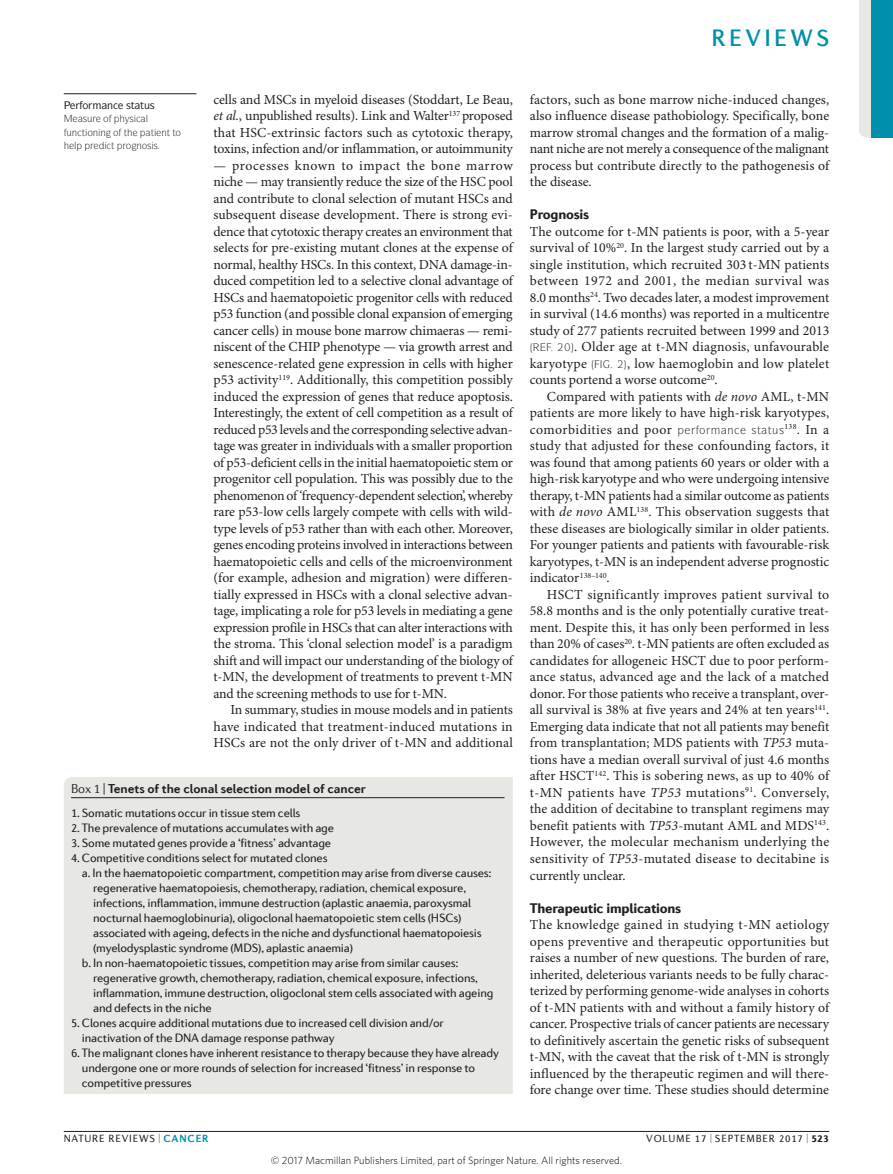
<style>
.page{position:relative;width:893px;height:1174px;background:#fff}
.page>*{position:absolute;margin:0;border:0;box-sizing:border-box;transform-origin:0 0}
.t1{font:500 24px "Diverda Sans Com";letter-spacing:.14em;color:#0090ab}
.Subhead_1{font:900 14.1px "Diverda Sans Com";letter-spacing:-.015em;color:#231f20}
.Body_text{font:13.8px/16.5px "Minion Pro";color:#231f20;text-align:justify}
.Body_first{font:13.8px/16.5px "Minion Pro";color:#231f20}
.Body_first-2{font:13.8px "Minion Pro";letter-spacing:.035em;color:#231f20}
.Box_title{font:700 13.05px "Diverda Sans Com";letter-spacing:-.005em;color:#231f20}
.Box_first{font:12.3px/15px "Diverda Sans Com";letter-spacing:-.015em;color:#231f20}
.t2{font:300 10.5px "Whitney";color:#000}
.t3{font:10.5px "Diverda Sans Com";letter-spacing:.075em;color:#231f20}
.Glossary_head_rule{font:500 10.5px "ITC Symbol Std";color:#231f20}
.Glossary_definition{font:9.75px "ITC Symbol Std";color:#231f20}
.s1{font-style:italic}
.s2{font-weight:300}
.s3{font-weight:700;color:#0090ab}
.s4{font-weight:900}
</style>
<div class="page">
<hr style="left:64px;top:1131px;width:765px;height:1px;background:#231f20">
<hr style="left:64px;top:93px;width:132px;height:1px;background:#231f20">
<div style="left:64px;top:777px;width:449px;height:317px;background:#e7e7e3"></div>
<hr style="left:71px;top:797px;width:434px;height:1px;background:#231f20">
<svg style="left:859px;top:0;width:13px;height:138px;background:#d5e0de"></svg>
<div style="left:872px;top:0;width:21px;height:138px;background:#0090ab"></div>
<h1 class="t1" style="left:711px;top:24px;width:119px">REVIEWS</h1>
<p class="Glossary_head_rule" style="left:82px;top:98px;width:74px">□ ■ ▲▼ ▼◆▲</p>
<p class="Glossary_definition" style="left:83px;top:113px;width:27px">▲◆ □</p>
<p class="Glossary_definition" style="left:67px;top:126px;width:62px">◆■ ▼□■■ □ ▼</p>
<p class="Glossary_definition" style="left:151px;top:126px;width:32px">▼ ■▼ ▼□</p>
<p class="Glossary_definition" style="left:74px;top:140px;width:4px">●</p>
<p class="Glossary_definition" style="left:111px;top:140px;width:48px">▼ □ ■□▲▲</p>
<p class="Body_text" style="left:213px;top:92px;width:301px">cells and MSCs in myeloid diseases (Stoddart, Le Beau, <span class="s1">et al.</span>, unpublished results). Link and Walter<sup>137</sup> proposed that HSC-extrinsic factors such as cytotoxic therapy, toxins, infection and/or inflammation, or autoimmunity</p>
<p class="Body_text" style="left:213px;top:158px;width:301px">— processes known to impact the bone marrow niche — may transiently reduce the size of the HSC pool and contribute to clonal selection of mutant HSCs and subsequent disease development. There is strong evi&shy;dence that cytotoxic therapy creates an environment that selects for pre-existing mutant clones at the expense of normal, healthy HSCs. In this context, DNA damage-in&shy;duced competition led to a selective clonal advantage of HSCs and haematopoietic progenitor cells with reduced p53 function (and possible clonal expansion of emerging cancer cells) in mouse bone marrow chimaeras — remi&shy;niscent of the CHIP phenotype — via growth arrest and senescence-related gene expression in cells with higher p53 activity<sup>119</sup>. Additionally, this competition possibly induced the expression of genes that reduce apoptosis.<br>Interestingly, the extent of cell competition as a result of reduced p53 levels and the corresponding selective advan&shy;tage was greater in individuals with a smaller proportion of p53‑deficient cells in the initial haematopoietic stem or progenitor cell population. This was possibly due to the phenomenon of ‘frequency-dependent selection’, whereby rare p53‑low cells largely compete with cells with wild&shy;type levels of p53 rather than with each other. Moreover, genes encoding proteins involved in interactions between haematopoietic cells and cells of the microenvironment (for example, adhesion and migration) were differen&shy;tially expressed in HSCs with a clonal selective advan&shy;tage, implicating a role for p53 levels in mediating a gene expression profile in HSCs that can alter interactions with the stroma. This ‘clonal selection model’ is a paradigm shift and will impact our understanding of the biology of t‑MN, the development of treatments to prevent t‑MN and the screening methods to use for t‑MN.</p>
<p class="Body_text" style="left:213px;top:702px;width:301px;text-indent:17px">In summary, studies in mouse models and in patients have indicated that treatment-induced mutations in HSCs are not the only driver of t‑MN and additional</p>
<p class="Box_title" style="left:71px;top:781px;width:296px"><span class="s2">Box 1 |</span> Tenets of the clonal selection model of cancer</p>
<p class="Box_first" style="left:71px;top:805px;width:231px">1. Somatic mutations occur in tissue stem cells</p>
<p class="Box_first" style="left:71px;top:820px;width:264px">2. The prevalence of mutations accumulates with age</p>
<p class="Box_first" style="left:71px;top:835px;width:262px">3. Some mutated genes provide a ‘fitness’ advantage</p>
<p class="Box_first" style="left:71px;top:850px;width:258px">4. Competitive conditions select for mutated clones</p>
<p class="Box_first" style="left:93px;top:865px;width:400px;text-indent:-11px">a. In the haematopoietic compartment, competition may arise from diverse causes: regenerative haematopoiesis, chemotherapy, radiation, chemical exposure, infections, inflammation, immune destruction (aplastic anaemia, paroxysmal nocturnal haemoglobinuria), oligoclonal haematopoietic stem cells (HSCs) associated with ageing, defects in the niche and dysfunctional haematopoiesis (myelodysplastic syndrome (MDS), aplastic anaemia)</p>
<p class="Box_first" style="left:93px;top:955px;width:402px;text-indent:-11px">b. In non-haematopoietic tissues, competition may arise from similar causes: regenerative growth, chemotherapy, radiation, chemical exposure, infections, inflammation, immune destruction, oligoclonal stem cells associated with ageing and defects in the niche</p>
<p class="Box_first" style="left:82px;top:1015px;width:364px;text-indent:-11px">5. Clones acquire additional mutations due to increased cell division and/or inactivation of the DNA damage response pathway</p>
<p class="Box_first" style="left:82px;top:1045px;width:418px;text-indent:-11px">6. The malignant clones have inherent resistance to therapy because they have already undergone one or more rounds of selection for increased ‘fitness’ in response to competitive pressures</p>
<p class="Body_text" style="left:530px;top:92px;width:301px">factors, such as bone marrow niche-induced changes, also influence disease pathobiology. Specifically, bone marrow stromal changes and the formation of a malig&shy;nant niche are not merely a consequence of the malignant process but contribute directly to the pathogenesis of the disease.</p>
<p class="Subhead_1" style="left:530px;top:206px;width:61px">Prognosis</p>
<p class="Body_first" style="left:530px;top:224px;width:301px">The outcome for t‑MN patients is poor, with a 5‑year</p>
<p class="Body_first" style="left:530px;top:240px;width:301px">survival of 10%<sup>20</sup>. In the largest study carried out by a</p>
<p class="Body_first" style="left:530px;top:257px;width:301px">single institution, which recruited 303 t‑MN patients</p>
<p class="Body_first-2" style="left:530px;top:273px;width:301px">between 1972 and 2001, the median survival was</p>
<p class="Body_first" style="left:530px;top:290px;width:301px">8.0 months<sup>24</sup>. Two decades later, a modest improvement</p>
<p class="Body_first" style="left:530px;top:306px;width:301px">in survival (14.6 months) was reported in a multicentre</p>
<p class="Body_first" style="left:530px;top:323px;width:301px">study of 277 patients recruited between 1999 and 2013</p>
<p class="Body_first" style="left:574px;top:339px;width:257px">. Older age at t‑MN diagnosis, unfavourable</p>
<p class="Body_first" style="left:530px;top:356px;width:59px">karyotype</p>
<p class="Body_first" style="left:530px;top:356px;width:301px;text-indent:97px">, low haemoglobin and low platelet counts portend a worse outcome<sup>20</sup>.</p>
<p class="Body_text" style="left:530px;top:389px;width:301px;text-indent:17px">Compared with patients with <span class="s1">de novo</span> AML, t-MN patients are more likely to have high-risk karyotypes, comorbidities and poor</p>
<p class="Body_text" style="left:530px;top:422px;width:301px;text-indent:222px">▲▼ ▼◆▲<sup>138</sup>. In a study that adjusted for these confounding factors, it was found that among patients 60 years or older with a high-risk karyotype and who were undergoing intensive therapy, t‑MN patients had a similar outcome as patients with <span class="s1">de novo</span> AML<sup>138</sup>. This observation suggests that these diseases are biologically similar in older patients.<br>For younger patients and patients with favourable-risk karyotypes, t‑MN is an independent adverse prognostic indicator<sup>138–140</sup>.</p>
<p class="Body_text" style="left:530px;top:587px;width:301px;text-indent:17px">HSCT significantly improves patient survival to 58.8 months and is the only potentially curative treat&shy;ment. Despite this, it has only been performed in less than 20% of cases<sup>20</sup>. t‑MN patients are often excluded as candidates for allogeneic HSCT due to poor perform&shy;ance status, advanced age and the lack of a matched donor. For those patients who receive a transplant, over&shy;all survival is 38% at five years and 24% at ten years<sup>141</sup>.<br>Emerging data indicate that not all patients may benefit from transplantation; MDS patients with <span class="s1">TP53</span> muta&shy;tions have a median overall survival of just 4.6 months after HSCT<sup>142</sup>. This is sobering news, as up to 40% of t‑MN patients have <span class="s1">TP53</span> mutations<sup>91</sup>. Conversely, the addition of decitabine to transplant regimens may benefit patients with <span class="s1">TP53</span>‑mutant AML and MDS<sup>143</sup>.<br>However, the molecular mechanism underlying the sensitivity of <span class="s1">TP53</span>‑mutated disease to decitabine is currently unclear.</p>
<p class="Subhead_1" style="left:530px;top:899px;width:153px">Therapeutic implications</p>
<p class="Body_first" style="left:530px;top:917px;width:301px;text-align:justify">The knowledge gained in studying t‑MN aetiology opens preventive and therapeutic opportunities but raises a number of new questions. The burden of rare, inherited, deleterious variants needs to be fully charac&shy;terized by performing genome-wide analyses in cohorts of t‑MN patients with and without a family history of cancer. Prospective trials of cancer patients are necessary to definitively ascertain the genetic risks of subsequent t‑MN, with the caveat that the risk of t‑MN is strongly influenced by the therapeutic regimen and will there&shy;fore change over time. These studies should determine</p>
<p class="t3" style="left:64px;top:1132px;width:146px">NATURE REVIEWS | <span class="s3">CANCER</span></p>
<p class="t3" style="left:646px;top:1132px;width:184px">VOLUME 17 | SEPTEMBER 2017 | <span class="s4">523</span></p>
<p class="t2" style="left:271px;top:1153px;width:352px">© 2017 Macmillan Publishers Limited, part of Springer Nature. All rights reserved.</p>
</div>
